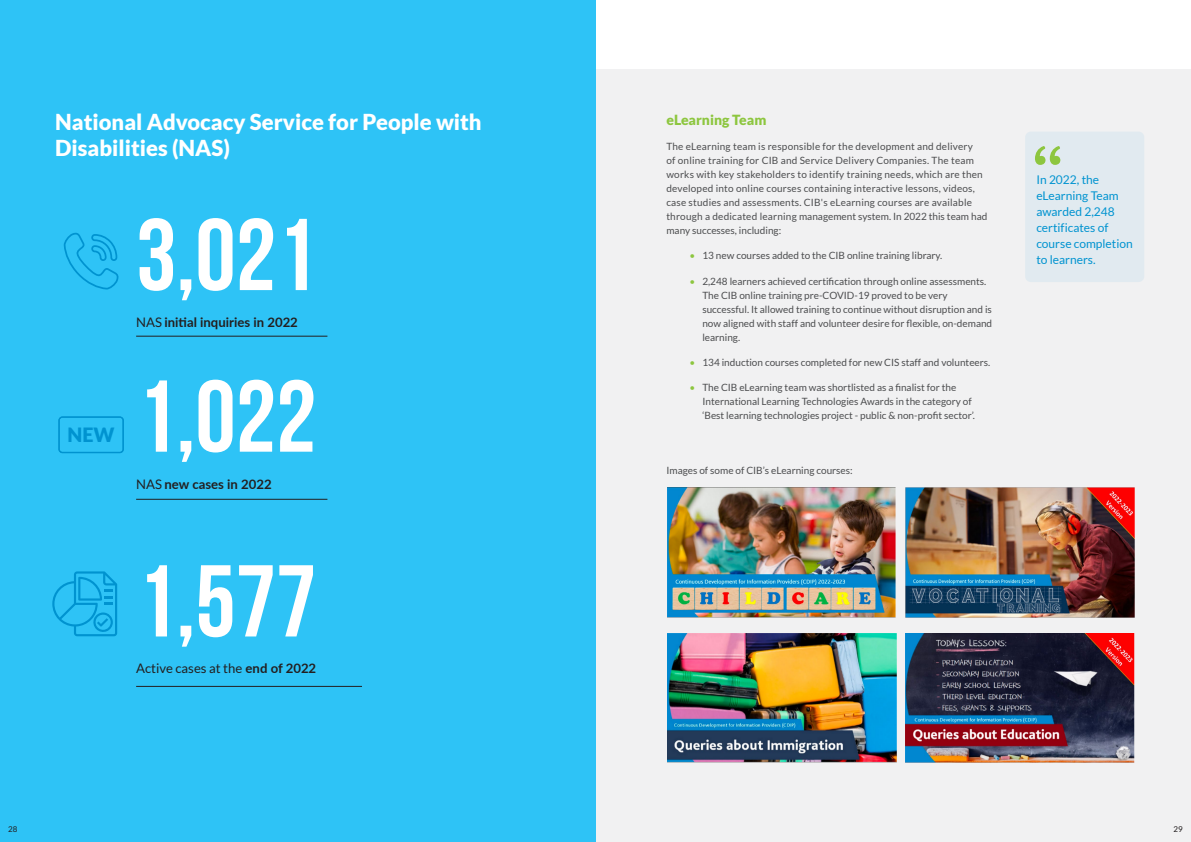
<style>
.page{position:relative;width:1191px;height:842px;background:#fff}
.page>*{position:absolute;margin:0;border:0;box-sizing:border-box;transform-origin:0 0}
.t1{font:700 101.8px "Bebas Neue";color:#fff}
.t2{font:73.8px "Filson Soft";color:#8dc63f}
.t3{font:900 22px/26px "Lato";color:#fff}
.t4{font:900 19.7px "Lato";color:#0093d0}
.t5{font:900 14px "Lato";color:#8dc63f}
.t6{font:700 13.1px "Lato";color:#231f20}
.t7{font:13.1px "Lato";color:#231f20}
.t8{font:12px/16px "Lato";color:#0093d0}
.t9{font:10px/14px "Lato";color:#4c4d4f}
.t10{font:10px/14px "Lato";letter-spacing:.02em;color:#4c4d4f}
.t11{font:8px "Lato";color:#231f20}
.s1{font-weight:400}
.s2{font-weight:700}
.s3{color:#8dc63f}
</style>
<div class="page">
<div style="left:595px;top:69px;width:596px;height:773px;background:#f1f1f2"></div>
<div style="left:1025px;top:132px;width:119px;height:150px;background:#e1eaf0;border-radius:6px"></div>
<img style="left:667px;top:488px;width:228px;height:129px">
<img style="left:905px;top:488px;width:230px;height:129px">
<img style="left:905px;top:633px;width:230px;height:129px">
<img style="left:667px;top:633px;width:229px;height:129px">
<div style="left:0;top:0;width:595px;height:842px;background:#2ec3f6"></div>
<hr style="left:136px;top:336px;width:191px;height:1px;background:#231f20">
<hr style="left:136px;top:499px;width:191px;height:1px;background:#231f20">
<hr style="left:136px;top:686px;width:226px;height:1px;background:#231f20">
<svg style="left:64px;top:233px;width:55px;height:57px"></svg>
<svg style="left:52px;top:571px;width:65px;height:65px"></svg>
<div style="left:58px;top:416px;width:66px;height:37px;border:1px solid #0093d0;border-radius:3px"></div>
<h3 class="t3" style="left:55px;top:108px;width:428px">National Advocacy Service for People with<br>Disabilities (NAS)</h3>
<h3 class="t4" style="left:67px;top:423px;width:49px">NEW</h3>
<h1 class="t1" style="left:136px;top:199px;width:182px">3,021</h1>
<h3 class="t6" style="left:136px;top:313px;width:163px"><span class="s1">NAS</span> initial inquiries in 2022</h3>
<h1 class="t1" style="left:136px;top:361px;width:182px">1,022</h1>
<h3 class="t6" style="left:136px;top:474px;width:137px"><span class="s1">NAS</span> new cases in 2022</h3>
<h1 class="t1" style="left:136px;top:545px;width:182px">1,577</h1>
<h3 class="t7" style="left:136px;top:661px;width:182px">Active cases at the <span class="s2">end of 2022</span></h3>
<h3 class="t5" style="left:666px;top:111px;width:102px">eLearning Team</h3>
<p class="t10" style="left:666px;top:139px;width:322px">The eLearning team is responsible for the development and delivery<br>of online training for CIB and Service Delivery Companies. The team works with key stakeholders to identify training needs, which are then developed into online courses containing interactive lessons, videos, case studies and assessments. CIB's eLearning courses are available through a dedicated learning management system. In 2022 this team had many successes, including:</p>
<p class="t9" style="left:689px;top:249px;width:254px"><span class="s3">•</span> 13 new courses added to the CIB online training library.</p>
<p class="t9" style="left:702px;top:274px;width:291px;text-indent:-13px"><span class="s3">•</span> 2,248 learners achieved certification through online assessments.<br>The CIB online training pre-COVID-19 proved to be very successful. It allowed training to continue without disruption and is now aligned with staff and volunteer desire for flexible, on-demand learning.</p>
<p class="t9" style="left:689px;top:355px;width:302px"><span class="s3">•</span> 134 induction courses completed for new CIS staff and volunteers.</p>
<p class="t9" style="left:702px;top:381px;width:274px;text-indent:-13px"><span class="s3">•</span> The CIB eLearning team was shortlisted as a finalist for the<br>International Learning Technologies Awards in the category of ‘Best learning technologies project - public &amp; non-profit sector’.</p>
<p class="t9" style="left:666px;top:463px;width:188px">Images of some of CIB’s eLearning courses:</p>
<h2 class="t2" style="left:1031px;top:126px;width:35px">“</h2>
<p class="t8" style="left:1036px;top:172px;width:98px">In 2022, the eLearning Team awarded 2,248 certificates of course completion to learners.</p>
<p class="t11" style="left:8px;top:825px;width:11px">28</p>
<p class="t11" style="left:1173px;top:825px;width:11px">29</p>
</div>
